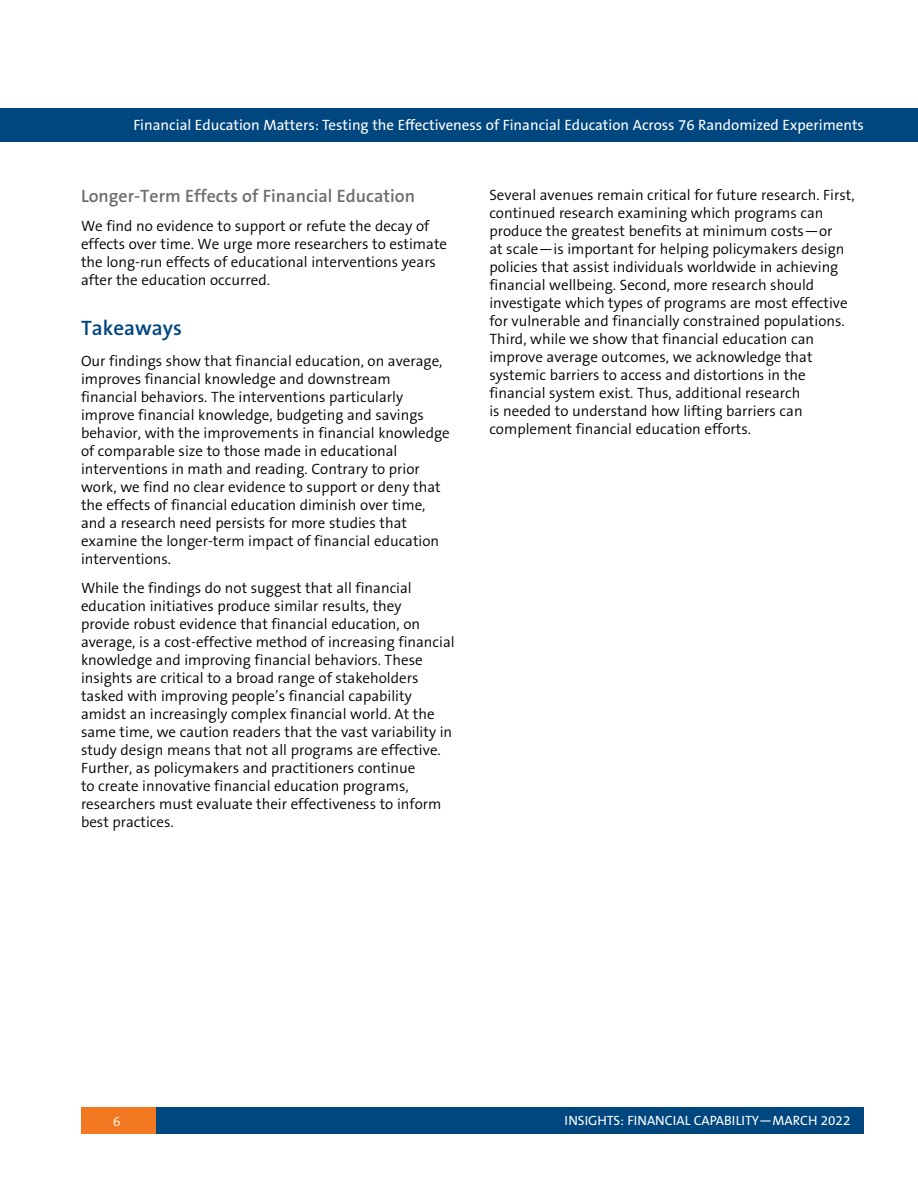
<style>
.page{position:relative;width:918px;height:1188px;background:#fff}
.page>*{position:absolute;margin:0;border:0;box-sizing:border-box;transform-origin:0 0}
.t1{font:600 21px "The Sans B6";color:#00467f}
.t2{font:600 18px "The Sans B6";color:#6d6e71}
.t3{font:300 15px/18px "The Sans B4";color:#000}
.t4{font:15px "The Sans B5 Plain";color:#fff}
.t5{font:13.5px "The Sans B5 Plain";color:#fff}
.t6{font:300 13.5px "The Sans B4";color:#fff}
</style>
<div class="page">
<div style="left:155px;top:1107px;width:709px;height:27px;background:#00467f"></div>
<div style="left:81px;top:1107px;width:74px;height:27px;background:#f27921"></div>
<div style="left:0;top:108px;width:918px;height:34px;background:#00467f"></div>
<p class="t4" style="left:134px;top:117px;width:732px">Financial Education Matters: Testing the Effectiveness of Financial Education Across 76 Randomized Experiments</p>
<p class="t2" style="left:81px;top:187px;width:336px">Longer-Term Effects of Financial Education</p>
<p class="t3" style="left:81px;top:218px;width:368px">We find no evidence to support or refute the decay of effects over time. We urge more researchers to estimate the long-run effects of educational interventions years after the education occurred.</p>
<h1 class="t1" style="left:81px;top:316px;width:102px">Takeaways</h1>
<p class="t3" style="left:81px;top:353px;width:370px">Our findings show that financial education, on average, improves financial knowledge and downstream financial behaviors. The interventions particularly improve financial knowledge, budgeting and savings behavior, with the improvements in financial knowledge of comparable size to those made in educational interventions in math and reading. Contrary to prior work, we find no clear evidence to support or deny that the effects of financial education diminish over time, and a research need persists for more studies that examine the longer-term impact of financial education interventions.</p>
<p class="t3" style="left:81px;top:579px;width:375px">While the findings do not suggest that all financial education initiatives produce similar results, they<br>provide robust evidence that financial education, on average, is a cost-effective method of increasing financial knowledge and improving financial behaviors. These insights are critical to a broad range of stakeholders tasked with improving people’s financial capability amidst an increasingly complex financial world. At the same time, we caution readers that the vast variability in study design means that not all programs are effective.<br>Further, as policymakers and practitioners continue<br>to create innovative financial education programs, researchers must evaluate their effectiveness to inform best practices.</p>
<p class="t3" style="left:489px;top:186px;width:367px">Several avenues remain critical for future research. First, continued research examining which programs can produce the greatest benefits at minimum costs—or<br>at scale—is important for helping policymakers design policies that assist individuals worldwide in achieving financial wellbeing. Second, more research should investigate which types of programs are most effective for vulnerable and financially constrained populations.<br>Third, while we show that financial education can improve average outcomes, we acknowledge that systemic barriers to access and distortions in the financial system exist. Thus, additional research<br>is needed to understand how lifting barriers can complement financial education efforts.</p>
<p class="t6" style="left:113px;top:1114px;width:9px">6</p>
<p class="t5" style="left:565px;top:1114px;width:287px">INSIGHTS: FINANCIAL CAPABILITY—MARCH 2022</p>
</div>
